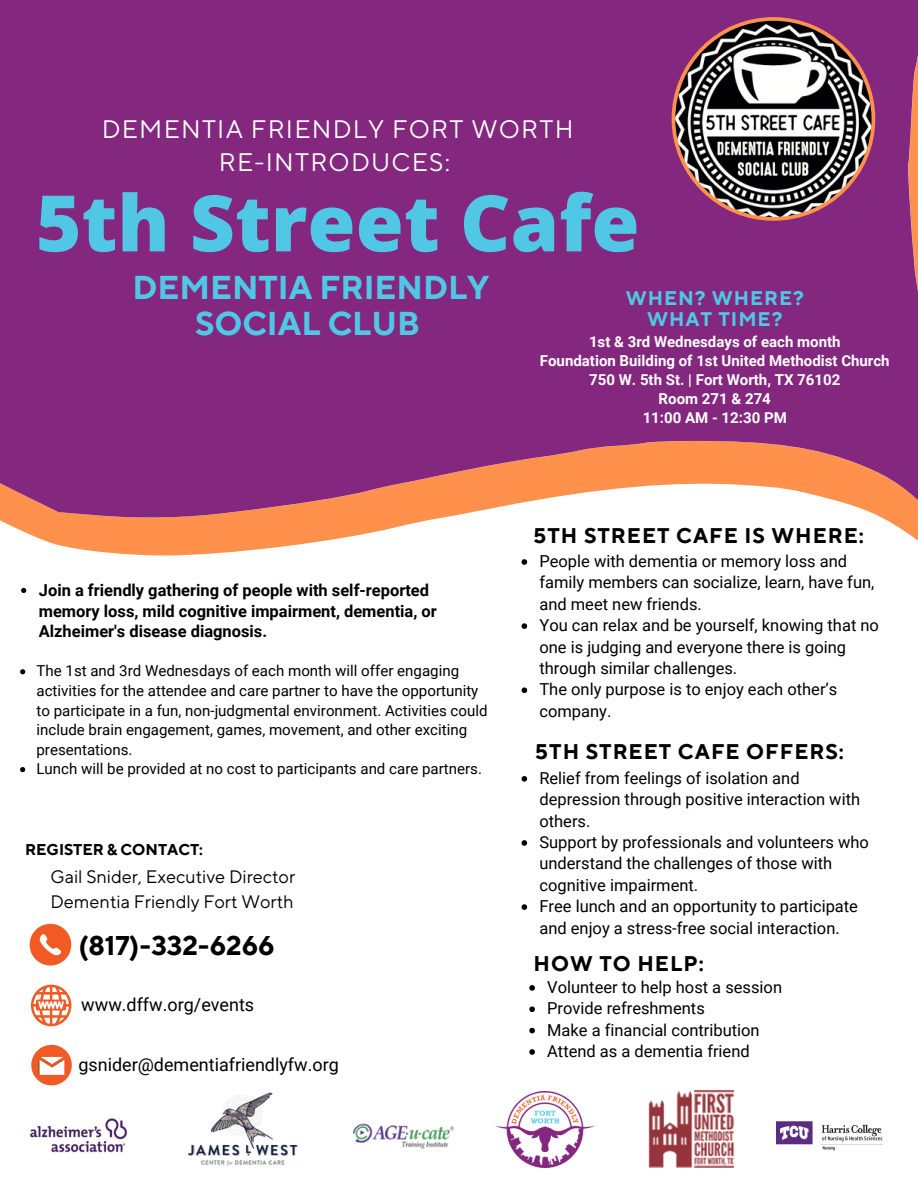
<style>
.page{position:relative;width:918px;height:1188px;background:#fff}
.page>*{position:absolute;margin:0;border:0;box-sizing:border-box;transform-origin:0 0}
.t1{font:800 78px "Open Sans";color:#4fc7e5}
.t2{font:700 33px/36px "TT Norms Pro";color:#4fc7e5;text-align:center}
.t3{font:700 27px "TT Norms Pro";color:#000}
.t4{font:25.2px/32.7px "TT Norms Pro";letter-spacing:.05em;color:#fff;text-align:center}
.t5{font:700 21.15px "TT Norms Pro";letter-spacing:.05em;color:#000}
.t6{font:700 19.65px/20.2px "TT Norms Pro";letter-spacing:.05em;color:#4fc7e5;text-align:center}
.t7{font:18px/24.8px "TT Norms Pro";color:#000}
.t8{font:18px "Roboto";color:#000}
.t9{font:16.5px/21.3px "Roboto";color:#000}
.t10{font:700 16.5px/20.5px "Roboto";color:#000}
.t11{font:700 15.6px "TT Norms Pro";color:#000}
.t12{font:15.15px/19.5px "Roboto";color:#000}
.t13{font:700 15px/19.2px "Roboto";color:#fff;text-align:center}
</style>
<div class="page">
<svg style="left:36px;top:537px;width:882px;height:27px"></svg>
<svg style="left:0;top:0;width:918px;height:537px;background:#923880"></svg>
<svg style="left:30px;top:924px;width:41px;height:41px"></svg>
<svg style="left:672px;top:17px;width:203px;height:204px"></svg>
<svg style="left:31px;top:1045px;width:41px;height:40px"></svg>
<svg style="left:31px;top:985px;width:40px;height:41px"></svg>
<img style="left:495px;top:1092px;width:99px;height:75px">
<img style="left:777px;top:1121px;width:106px;height:30px">
<img style="left:30px;top:1118px;width:98px;height:35px">
<img style="left:188px;top:1092px;width:110px;height:75px">
<img style="left:353px;top:1123px;width:100px;height:26px">
<img style="left:649px;top:1090px;width:85px;height:78px">
<svg style="left:522px;top:559px;width:5px;height:6px"></svg>
<svg style="left:522px;top:623px;width:5px;height:6px"></svg>
<svg style="left:522px;top:687px;width:5px;height:6px"></svg>
<svg style="left:522px;top:776px;width:5px;height:6px"></svg>
<svg style="left:522px;top:840px;width:5px;height:6px"></svg>
<svg style="left:522px;top:904px;width:5px;height:6px"></svg>
<svg style="left:21px;top:588px;width:5px;height:5px"></svg>
<svg style="left:20px;top:669px;width:5px;height:5px"></svg>
<svg style="left:20px;top:767px;width:5px;height:5px"></svg>
<svg style="left:529px;top:985px;width:6px;height:6px"></svg>
<svg style="left:529px;top:1006px;width:6px;height:6px"></svg>
<svg style="left:529px;top:1028px;width:6px;height:5px"></svg>
<svg style="left:529px;top:1049px;width:6px;height:6px"></svg>
<h3 class="t4" style="left:102px;top:114px;width:474px">DEMENTIA FRIENDLY FORT WORTH<br>RE-INTRODUCES:</h3>
<h1 class="t1" style="left:36px;top:168px;width:605px">5th Street Cafe</h1>
<h2 class="t2" style="left:133px;top:271px;width:358px">DEMENTIA FRIENDLY<br>SOCIAL CLUB</h2>
<p class="t10" style="left:39px;top:580px;width:400px">Join a friendly gathering of people with self-reported memory loss, mild cognitive impairment, dementia, or<br>Alzheimer's disease diagnosis.</p>
<p class="t12" style="left:37px;top:661px;width:453px">The 1st and 3rd Wednesdays of each month will offer engaging activities for the attendee and care partner to have the opportunity to participate in a fun, non-judgmental environment. Activities could include brain engagement, games, movement, and other exciting presentations.<br>Lunch will be provided at no cost to participants and care partners.</p>
<p class="t11" style="left:25px;top:840px;width:179px">REGISTER &amp; CONTACT:</p>
<p class="t7" style="left:50px;top:865px;width:246px">Gail Snider, Executive Director<br>Dementia Friendly Fort Worth</p>
<h3 class="t3" style="left:78px;top:929px;width:198px">(817)-332-6266</h3>
<p class="t8" style="left:81px;top:994px;width:174px">www.dffw.org/events</p>
<p class="t8" style="left:78px;top:1054px;width:262px">gsnider@dementiafriendlyfw.org</p>
<p class="t6" style="left:626px;top:289px;width:179px">WHEN? WHERE?<br>WHAT TIME?</p>
<p class="t13" style="left:540px;top:332px;width:351px">1st &amp; 3rd Wednesdays of each month<br>Foundation Building of 1st United Methodist Church<br>750 W. 5th St. | Fort Worth, TX 76102<br>Room 271 &amp; 274<br>11:00 AM - 12:30 PM</p>
<p class="t5" style="left:534px;top:523px;width:332px">5TH STREET CAFE IS WHERE:</p>
<p class="t9" style="left:539px;top:551px;width:341px">People with dementia or memory loss and family members can socialize, learn, have fun, and meet new friends.<br>You can relax and be yourself, knowing that no one is judging and everyone there is going through similar challenges.<br>The only purpose is to enjoy each other’s company.</p>
<p class="t5" style="left:535px;top:739px;width:310px">5TH STREET CAFE OFFERS:</p>
<p class="t9" style="left:539px;top:768px;width:331px">Relief from feelings of isolation and depression through positive interaction with others.<br>Support by professionals and volunteers who understand the challenges of those with cognitive impairment.<br>Free lunch and an opportunity to participate and enjoy a stress-free social interaction.</p>
<p class="t5" style="left:534px;top:951px;width:172px">HOW TO HELP:</p>
<p class="t9" style="left:547px;top:977px;width:236px">Volunteer to help host a session<br>Provide refreshments<br>Make a financial contribution<br>Attend as a dementia friend</p>
</div>
